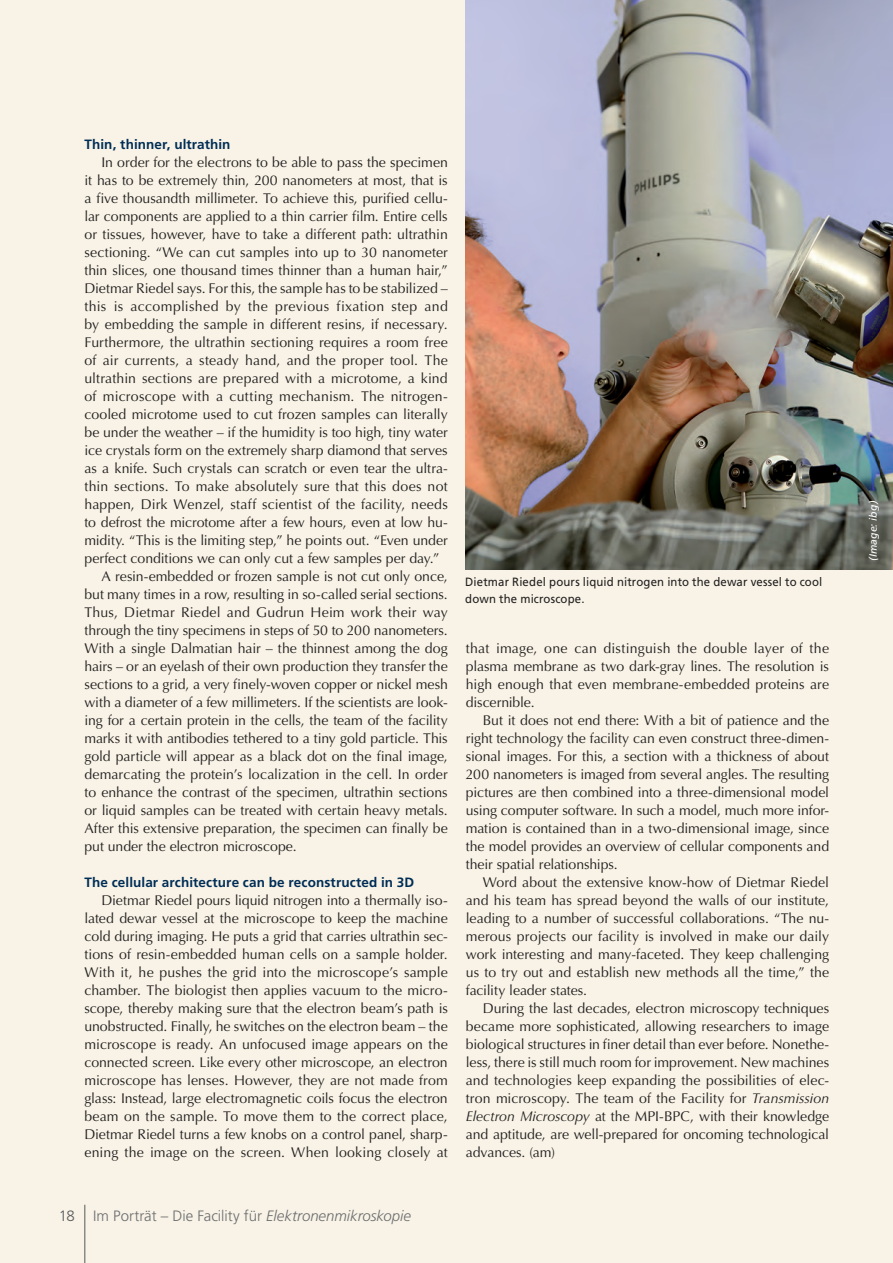
<style>
.page{position:relative;width:893px;height:1263px;background:#f8f3e6}
.page>*{position:absolute;margin:0;border:0;box-sizing:border-box;transform-origin:0 0}
.t1{font:300 15px "Frutiger LT Pro";color:#6c6d70}
.t2{font:14.1px/18px "Optima LT Std";color:#231f20;text-align:justify}
.t3{font:14.1px "Optima LT Std";letter-spacing:.025em;color:#231f20}
.t4{font:14.1px "Optima LT Std";letter-spacing:.02em;color:#231f20}
.t5{font:700 13.5px "Frutiger LT Pro";letter-spacing:.01em;color:#002d56}
.t6{font:12px/16.5px "Frutiger LT Pro";letter-spacing:.01em;color:#231f20;scale:.95 1}
.t7{font:italic 10.5px "Frutiger LT Pro";letter-spacing:.015em;color:#fff}
.s1{font-style:italic}
.s2{color:#57585a}
</style>
<div class="page">
<hr style="left:84px;top:1205px;width:1px;height:58px;background:#57585a">
<img style="left:466px;top:0;width:414px;height:570px">
<img style="left:880px;top:0;width:13px;height:570px">
<p class="t5" style="left:84px;top:136px;width:148px">Thin, thinner, ultrathin</p>
<p class="t2" style="left:101px;top:153px;width:348px">In order for the electrons to be able to pass the specimen</p>
<p class="t2" style="left:84px;top:171px;width:365px">it has to be extremely thin, 200 nanometers at most, that is</p>
<p class="t2" style="left:84px;top:189px;width:365px">a five thousandth millimeter. To achieve this, purified cellu-</p>
<p class="t2" style="left:84px;top:207px;width:365px">lar components are applied to a thin carrier film. Entire cells</p>
<p class="t2" style="left:84px;top:225px;width:365px">or tissues, however, have to take a different path: ultrathin</p>
<p class="t2" style="left:84px;top:243px;width:365px">sectioning. “We can cut samples into up to 30 nanometer</p>
<p class="t2" style="left:84px;top:261px;width:365px">thin slices, one thousand times thinner than a human hair,”</p>
<p class="t2" style="left:84px;top:279px;width:365px">Dietmar Riedel says. For this, the sample has to be stabilized –</p>
<p class="t3" style="left:84px;top:298px;width:365px">this is accomplished by the previous fixation step and</p>
<p class="t2" style="left:84px;top:315px;width:365px">by embedding the sample in different resins, if necessary.</p>
<p class="t2" style="left:84px;top:333px;width:365px">Furthermore, the ultrathin sectioning requires a room free</p>
<p class="t4" style="left:84px;top:352px;width:365px">of air currents, a steady hand, and the proper tool. The</p>
<p class="t2" style="left:84px;top:369px;width:365px">ultrathin sections are prepared with a microtome, a kind</p>
<p class="t2" style="left:84px;top:387px;width:365px">of microscope with a cutting mechanism. The nitrogen-</p>
<p class="t2" style="left:84px;top:405px;width:365px">cooled microtome used to cut frozen samples can literally</p>
<p class="t2" style="left:84px;top:423px;width:365px">be under the weather – if the humidity is too high, tiny water</p>
<p class="t2" style="left:84px;top:441px;width:365px">ice crystals form on the extremely sharp diamond that serves</p>
<p class="t2" style="left:84px;top:459px;width:365px">as a knife. Such crystals can scratch or even tear the ultra-</p>
<p class="t2" style="left:84px;top:477px;width:365px">thin sections. To make absolutely sure that this does not</p>
<p class="t2" style="left:84px;top:495px;width:365px">happen, Dirk Wenzel, staff scientist of the facility, needs</p>
<p class="t2" style="left:84px;top:513px;width:365px">to defrost the microtome after a few hours, even at low hu-</p>
<p class="t2" style="left:84px;top:531px;width:365px">midity. “This is the limiting step,” he points out. “Even under</p>
<p class="t2" style="left:84px;top:549px;width:356px">perfect conditions we can only cut a few samples per day.”</p>
<p class="t2" style="left:101px;top:567px;width:348px">A resin-embedded or frozen sample is not cut only once,</p>
<p class="t2" style="left:84px;top:585px;width:365px">but many times in a row, resulting in so-called serial sections.</p>
<p class="t2" style="left:84px;top:603px;width:365px">Thus, Dietmar Riedel and Gudrun Heim work their way</p>
<p class="t2" style="left:84px;top:621px;width:365px">through the tiny specimens in steps of 50 to 200 nanometers.</p>
<p class="t2" style="left:84px;top:639px;width:365px">With a single Dalmatian hair – the thinnest among the dog</p>
<p class="t2" style="left:84px;top:657px;width:365px">hairs – or an eyelash of their own production they transfer the</p>
<p class="t2" style="left:84px;top:675px;width:365px">sections to a grid, a very finely-woven copper or nickel mesh</p>
<p class="t2" style="left:84px;top:693px;width:365px">with a diameter of a few millimeters. If the scientists are look-</p>
<p class="t2" style="left:84px;top:711px;width:365px">ing for a certain protein in the cells, the team of the facility</p>
<p class="t2" style="left:84px;top:729px;width:365px">marks it with antibodies tethered to a tiny gold particle. This</p>
<p class="t2" style="left:84px;top:747px;width:365px">gold particle will appear as a black dot on the final image,</p>
<p class="t2" style="left:84px;top:765px;width:365px">demarcating the protein’s localization in the cell. In order</p>
<p class="t2" style="left:84px;top:783px;width:365px">to enhance the contrast of the specimen, ultrathin sections</p>
<p class="t2" style="left:84px;top:801px;width:365px">or liquid samples can be treated with certain heavy metals.</p>
<p class="t2" style="left:84px;top:819px;width:365px">After this extensive preparation, the specimen can finally be</p>
<p class="t2" style="left:84px;top:837px;width:214px">put under the electron microscope.</p>
<p class="t5" style="left:84px;top:874px;width:331px">The cellular architecture can be reconstructed in 3D</p>
<p class="t2" style="left:84px;top:891px;width:365px;text-indent:17px">Dietmar Riedel pours liquid nitrogen into a thermally iso&shy;lated dewar vessel at the microscope to keep the machine cold during imaging. He puts a grid that carries ultrathin sec&shy;tions of resin-embedded human cells on a sample holder.<br>With it, he pushes the grid into the microscope’s sample chamber. The biologist then applies vacuum to the micro&shy;scope, thereby making sure that the electron beam’s path is unobstructed. Finally, he switches on the electron beam – the microscope is ready. An unfocused image appears on the connected screen. Like every other microscope, an electron microscope has lenses. However, they are not made from glass: Instead, large electromagnetic coils focus the electron beam on the sample. To move them to the correct place, Dietmar Riedel turns a few knobs on a control panel, sharp&shy;ening the image on the screen. When looking closely at</p>
<p class="t6" style="left:465px;top:574px;width:377px">Dietmar Riedel pours liquid nitrogen into the dewar vessel to cool down the microscope.</p>
<p class="t2" style="left:466px;top:639px;width:365px">that image, one can distinguish the double layer of the</p>
<p class="t2" style="left:466px;top:657px;width:365px">plasma membrane as two dark-gray lines. The resolution is</p>
<p class="t2" style="left:466px;top:675px;width:365px">high enough that even membrane-embedded proteins are</p>
<p class="t2" style="left:466px;top:693px;width:70px">discernible.</p>
<p class="t2" style="left:483px;top:711px;width:348px">But it does not end there: With a bit of patience and the</p>
<p class="t2" style="left:466px;top:729px;width:365px">right technology the facility can even construct three-dimen-</p>
<p class="t2" style="left:466px;top:747px;width:365px">sional images. For this, a section with a thickness of about</p>
<p class="t2" style="left:466px;top:765px;width:365px">200 nanometers is imaged from several angles. The resulting</p>
<p class="t2" style="left:466px;top:783px;width:365px">pictures are then combined into a three-dimensional model</p>
<p class="t2" style="left:466px;top:801px;width:365px">using computer software. In such a model, much more infor-</p>
<p class="t2" style="left:466px;top:819px;width:365px">mation is contained than in a two-dimensional image, since</p>
<p class="t2" style="left:466px;top:837px;width:365px">the model provides an overview of cellular components and</p>
<p class="t2" style="left:466px;top:855px;width:153px">their spatial relationships.</p>
<p class="t2" style="left:483px;top:873px;width:348px">Word about the extensive know-how of Dietmar Riedel</p>
<p class="t2" style="left:466px;top:891px;width:365px">and his team has spread beyond the walls of our institute,</p>
<p class="t2" style="left:466px;top:909px;width:365px">leading to a number of successful collaborations. “The nu-</p>
<p class="t2" style="left:466px;top:927px;width:365px">merous projects our facility is involved in make our daily</p>
<p class="t2" style="left:466px;top:945px;width:365px">work interesting and many-faceted. They keep challenging</p>
<p class="t2" style="left:466px;top:963px;width:365px">us to try out and establish new methods all the time,” the</p>
<p class="t2" style="left:466px;top:981px;width:123px">facility leader states.</p>
<p class="t2" style="left:483px;top:999px;width:348px">During the last decades, electron microscopy techniques</p>
<p class="t2" style="left:466px;top:1017px;width:365px">became more sophisticated, allowing researchers to image</p>
<p class="t2" style="left:466px;top:1035px;width:365px">biological structures in finer detail than ever before. Nonethe-</p>
<p class="t2" style="left:466px;top:1053px;width:365px">less, there is still much room for improvement. New machines</p>
<p class="t2" style="left:466px;top:1071px;width:365px">and technologies keep expanding the possibilities of elec-</p>
<p class="t2" style="left:466px;top:1089px;width:365px">tron microscopy. The team of the Facility for <span class="s1">Transmission</span></p>
<p class="t2" style="left:466px;top:1107px;width:365px"><span class="s1">Electron Microscopy</span> at the MPI-BPC, with their knowledge</p>
<p class="t2" style="left:466px;top:1125px;width:365px">and aptitude, are well-prepared for oncoming technological</p>
<p class="t2" style="left:466px;top:1143px;width:91px">advances. (am)</p>
<p class="t1" style="left:59px;top:1207px;width:354px"><span class="s2">18</span> Im Porträt – Die Facility für <span class="s1">Elektronenmikroskopie</span></p>
<p class="t7" style="left:867px;top:561px;width:62px;rotate:-90deg">(Image: ibg)</p>
</div>
